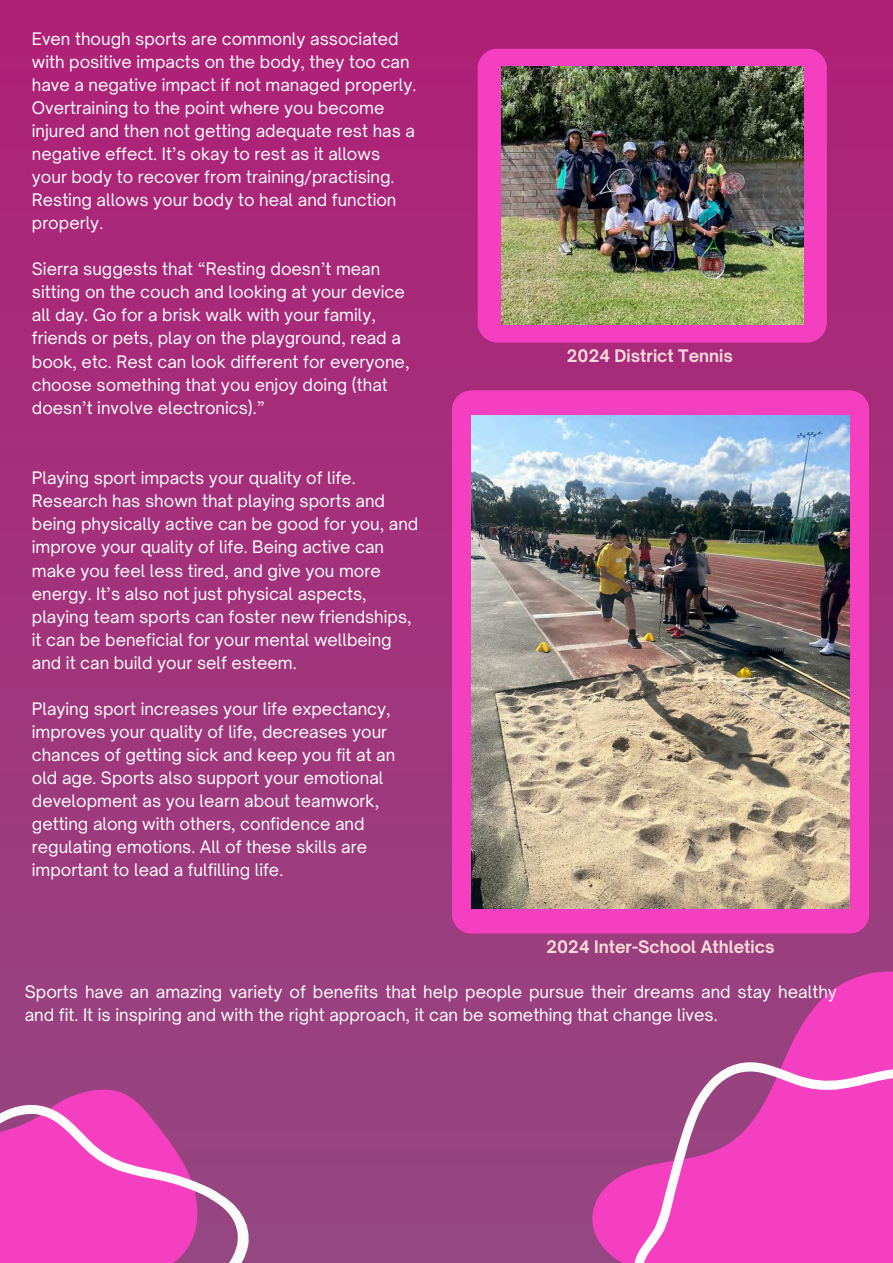
<style>
.page{position:relative;width:893px;height:1263px;background:#fff}
.page>*{position:absolute;margin:0;border:0;box-sizing:border-box;transform-origin:0 0}
.t1{font:16.58px/23.1px "Open Sauce One";color:#fff}
.t2{font:16.5px/23.1px "Open Sauce One";color:#fff}
.t3{font:700 16.5px "Open Sauce One";color:#fbdcd9}
</style>
<div class="page">
<div style="left:0;top:0;width:893px;height:1263px;background:linear-gradient(to bottom,#af2077,#944881)"></div>
<div style="left:478px;top:49px;width:348px;height:293px;background:#f43fc1"></div>
<img style="left:501px;top:67px;width:302px;height:258px">
<div style="left:452px;top:390px;width:417px;height:543px;background:#f43fc1"></div>
<img style="left:472px;top:416px;width:377px;height:492px">
<svg style="left:569px;top:896px;width:324px;height:367px;background:#bb4e95"></svg>
<svg style="left:582px;top:957px;width:311px;height:306px;background:#ca46a4"></svg>
<svg style="left:0;top:1034px;width:317px;height:229px;background:#bd499d"></svg>
<p class="t2" style="left:32px;top:27px;width:386px">Even though sports are commonly associated with positive impacts on the body, they too can have a negative impact if not managed properly.<br>Overtraining to the point where you become injured and then not getting adequate rest has a negative effect. It’s okay to rest as it allows your body to recover from training/practising.<br>Resting allows your body to heal and function properly.</p>
<p class="t2" style="left:32px;top:257px;width:379px">Sierra suggests that “Resting doesn’t mean sitting on the couch and looking at your device all day. Go for a brisk walk with your family, friends or pets, play on the playground, read a book, etc. Rest can look different for everyone, choose something that you enjoy doing (that doesn’t involve electronics).”</p>
<p class="t2" style="left:32px;top:466px;width:388px">Playing sport impacts your quality of life.<br>Research has shown that playing sports and being physically active can be good for you, and improve your quality of life. Being active can make you feel less tired, and give you more energy. It’s also not just physical aspects, playing team sports can foster new friendships, it can be beneficial for your mental wellbeing and it can build your self esteem.</p>
<h1 class="t2" style="left:32px;top:697px;width:365px">Playing sport increases your life expectancy, improves your quality of life, decreases your chances of getting sick and keep you fit at an old age. Sports also support your emotional development as you learn about teamwork, getting along with others, confidence and regulating emotions. All of these skills are important to lead a fulfilling life.</h1>
<p class="t3" style="left:567px;top:345px;width:167px">2024 District Tennis</p>
<p class="t3" style="left:546px;top:936px;width:229px">2024 Inter-School Athletics</p>
<p class="t1" style="left:25px;top:980px;width:813px">Sports have an amazing variety of benefits that help people pursue their dreams and stay healthy and fit. It is inspiring and with the right approach, it can be something that change lives.</p>
</div>
